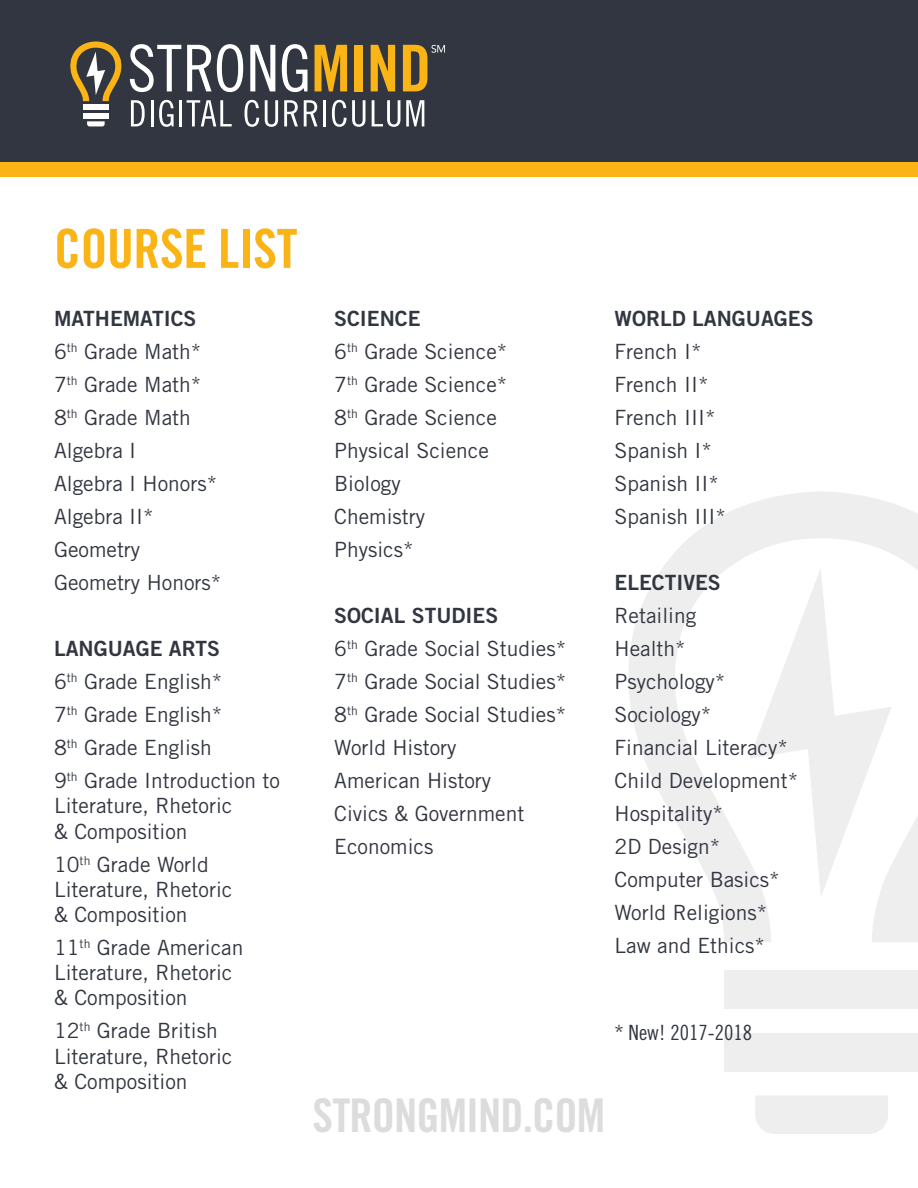
<style>
.page{position:relative;width:918px;height:1188px;background:#fff}
.page>*{position:absolute;margin:0;border:0;box-sizing:border-box;transform-origin:0 0}
.t1{font:54px "Trade Gothic LT Std Bd Cn 20";letter-spacing:-.01em;color:#fbb416}
.t2{font:46.5px "Trade Gothic LT Std Bd Cn 20";letter-spacing:-.02em;color:#dddcdc}
.t3{font:21px/25.2px "Trade Gothic LT Std";color:#323640}
.t4{font:21px "Trade Gothic LT Std Bd 2";color:#323640}
.t5{font:21px "Trade Gothic LT Std Cn 18";color:#323640}
</style>
<div class="page">
<div style="left:0;top:162px;width:918px;height:14px;background:#fbb416"></div>
<div style="left:0;top:0;width:918px;height:162px;background:#323640"></div>
<svg style="left:131px;top:100px;width:14px;height:26px"></svg>
<hr style="left:151px;top:100px;width:2px;height:26px;background:#fff">
<svg style="left:159px;top:100px;width:15px;height:27px"></svg>
<hr style="left:180px;top:100px;width:2px;height:26px;background:#fff">
<svg style="left:187px;top:100px;width:45px;height:26px"></svg>
<svg style="left:244px;top:100px;width:15px;height:27px"></svg>
<svg style="left:265px;top:100px;width:13px;height:27px"></svg>
<svg style="left:284px;top:100px;width:14px;height:26px"></svg>
<svg style="left:304px;top:100px;width:13px;height:26px"></svg>
<hr style="left:323px;top:100px;width:3px;height:26px;background:#fff">
<svg style="left:332px;top:100px;width:34px;height:27px"></svg>
<svg style="left:372px;top:100px;width:28px;height:27px"></svg>
<svg style="left:406px;top:100px;width:18px;height:26px"></svg>
<svg style="left:130px;top:44px;width:51px;height:48px"></svg>
<svg style="left:187px;top:44px;width:56px;height:48px"></svg>
<svg style="left:250px;top:45px;width:25px;height:46px"></svg>
<svg style="left:282px;top:44px;width:25px;height:48px"></svg>
<svg style="left:315px;top:45px;width:32px;height:46px"></svg>
<div style="left:355px;top:45px;width:8px;height:46px;background:#fbb416"></div>
<svg style="left:371px;top:45px;width:24px;height:46px"></svg>
<div style="left:83px;top:113px;width:26px;height:5px;background:#fff"></div>
<svg style="left:87px;top:121px;width:18px;height:5px"></svg>
<div style="left:83px;top:105px;width:26px;height:5px;background:#fff"></div>
<svg style="left:70px;top:41px;width:52px;height:60px"></svg>
<svg style="left:403px;top:45px;width:42px;height:46px"></svg>
<div style="left:724px;top:1033px;width:194px;height:39px;background:#eeeeef"></div>
<div style="left:755px;top:1096px;width:133px;height:38px;background:#eeeeef"></div>
<div style="left:724px;top:971px;width:194px;height:38px;background:#eeeeef"></div>
<svg style="left:628px;top:492px;width:290px;height:450px"></svg>
<p class="t1" style="left:54px;top:216px;width:245px">COURSE LIST</p>
<p class="t4" style="left:54px;top:306px;width:144px">MATHEMATICS</p>
<p class="t3" style="left:54px;top:339px;width:149px">6<sup>th</sup> Grade Math*</p>
<p class="t3" style="left:54px;top:372px;width:149px">7<sup>th</sup> Grade Math*</p>
<p class="t3" style="left:54px;top:405px;width:138px">8<sup>th</sup> Grade Math</p>
<p class="t3" style="left:54px;top:434px;width:165px;line-height:33px">Algebra I<br>Algebra I Honors*</p>
<p class="t3" style="left:54px;top:500px;width:169px;line-height:33px">Algebra II*<br>Geometry<br>Geometry Honors*</p>
<p class="t4" style="left:54px;top:636px;width:167px">LANGUAGE ARTS</p>
<p class="t3" style="left:54px;top:669px;width:170px">6<sup>th</sup> Grade English*</p>
<p class="t3" style="left:54px;top:702px;width:170px">7<sup>th</sup> Grade English*</p>
<p class="t3" style="left:54px;top:735px;width:159px">8<sup>th</sup> Grade English</p>
<p class="t3" style="left:54px;top:768px;width:228px">9<sup>th</sup> Grade Introduction to<br>Literature, Rhetoric<br>&amp; Composition</p>
<p class="t3" style="left:54px;top:851px;width:180px">10<sup>th</sup> Grade World<br>Literature, Rhetoric &amp; Composition</p>
<p class="t3" style="left:54px;top:935px;width:191px">11<sup>th</sup> Grade American<br>Literature, Rhetoric &amp; Composition</p>
<p class="t3" style="left:54px;top:1018px;width:180px">12<sup>th</sup> Grade British<br>Literature, Rhetoric &amp; Composition</p>
<p class="t4" style="left:334px;top:306px;width:88px">SCIENCE</p>
<p class="t3" style="left:334px;top:339px;width:175px">6<sup>th</sup> Grade Science*</p>
<p class="t3" style="left:334px;top:372px;width:175px">7<sup>th</sup> Grade Science*</p>
<p class="t3" style="left:334px;top:405px;width:164px">8<sup>th</sup> Grade Science</p>
<p class="t3" style="left:334px;top:438px;width:156px">Physical Science</p>
<p class="t3" style="left:334px;top:471px;width:68px">Biology</p>
<p class="t3" style="left:334px;top:504px;width:92px">Chemistry</p>
<p class="t3" style="left:334px;top:537px;width:81px">Physics*</p>
<p class="t4" style="left:334px;top:603px;width:165px">SOCIAL STUDIES</p>
<p class="t3" style="left:334px;top:636px;width:233px">6<sup>th</sup> Grade Social Studies*</p>
<p class="t3" style="left:334px;top:669px;width:233px">7<sup>th</sup> Grade Social Studies*</p>
<p class="t3" style="left:334px;top:702px;width:233px">8<sup>th</sup> Grade Social Studies*</p>
<p class="t3" style="left:334px;top:735px;width:124px">World History</p>
<p class="t3" style="left:334px;top:768px;width:158px">American History</p>
<p class="t3" style="left:334px;top:801px;width:192px">Civics &amp; Government</p>
<p class="t3" style="left:334px;top:834px;width:101px">Economics</p>
<p class="t4" style="left:615px;top:306px;width:200px">WORLD LANGUAGES</p>
<p class="t3" style="left:615px;top:339px;width:88px">French I*</p>
<p class="t3" style="left:615px;top:372px;width:95px">French II*</p>
<p class="t3" style="left:615px;top:405px;width:102px">French III*</p>
<p class="t3" style="left:615px;top:438px;width:99px">Spanish I*</p>
<p class="t3" style="left:615px;top:471px;width:106px">Spanish II*</p>
<p class="t3" style="left:615px;top:504px;width:113px">Spanish III*</p>
<p class="t4" style="left:615px;top:570px;width:108px">ELECTIVES</p>
<p class="t3" style="left:615px;top:603px;width:83px">Retailing</p>
<p class="t3" style="left:615px;top:636px;width:73px">Health*</p>
<p class="t3" style="left:615px;top:669px;width:112px">Psychology*</p>
<p class="t3" style="left:615px;top:702px;width:98px">Sociology*</p>
<p class="t3" style="left:615px;top:735px;width:175px">Financial Literacy*</p>
<p class="t3" style="left:615px;top:768px;width:185px">Child Development*</p>
<p class="t3" style="left:615px;top:801px;width:110px">Hospitality*</p>
<p class="t3" style="left:615px;top:834px;width:107px">2D Design*</p>
<p class="t3" style="left:615px;top:867px;width:167px">Computer Basics*</p>
<p class="t3" style="left:615px;top:900px;width:154px">World Religions*</p>
<p class="t3" style="left:615px;top:933px;width:152px">Law and Ethics*</p>
<p class="t5" style="left:615px;top:1020px;width:139px">* New! 2017-2018</p>
<p class="t2" style="left:313px;top:1087px;width:294px">STRONGMIND.COM</p>
</div>
